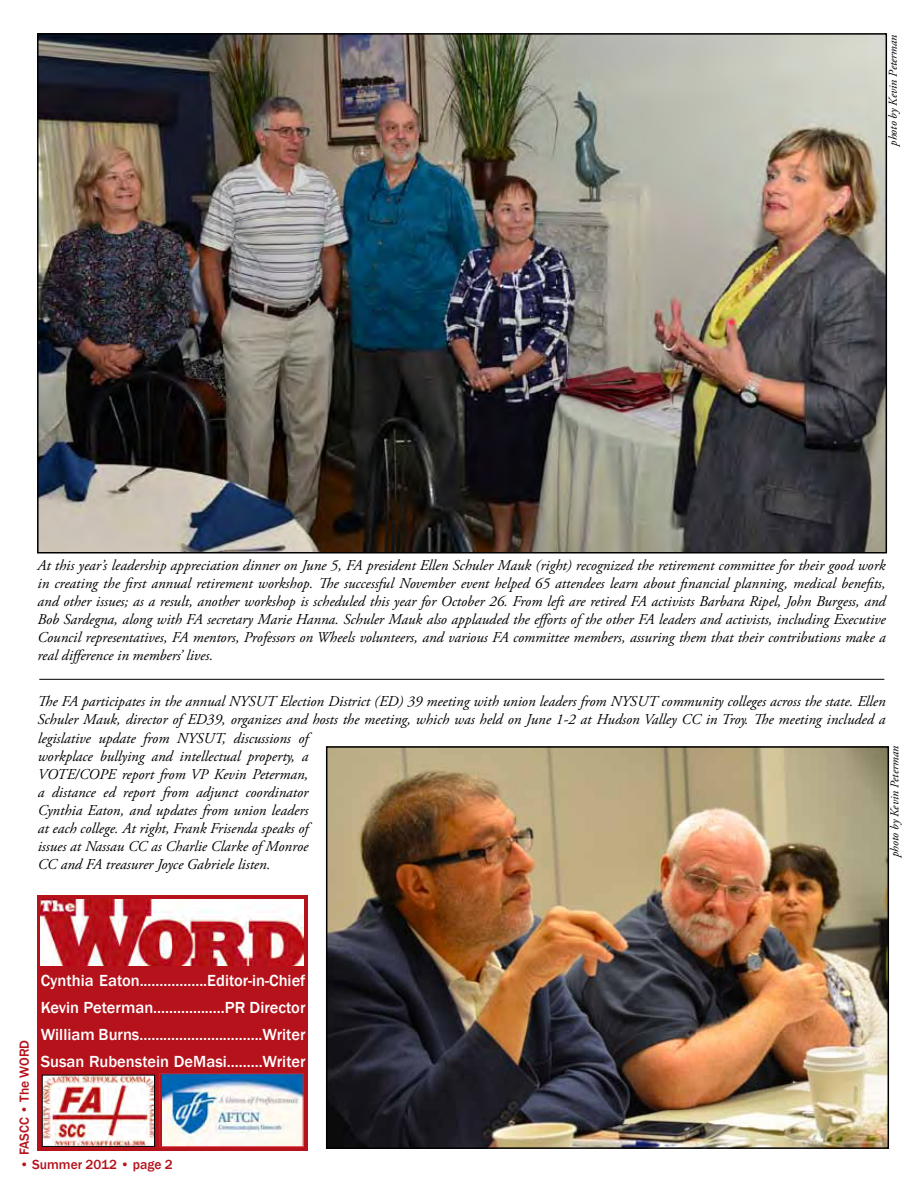
<style>
.page{position:relative;width:918px;height:1188px;background:#fff}
.page>*{position:absolute;margin:0;border:0;box-sizing:border-box;transform-origin:0 0}
.t1{font:500 16.5px/27px "Franklin Gothic";color:#fff;text-align:justify}
.t2{font:italic 15px/18px "Adobe Garamond Pro";color:#000;text-align:justify}
.t3{font:500 13.5px "Franklin Gothic";color:#b5121b}
.t4{font:italic 12px "Adobe Garamond Pro";color:#000}
</style>
<div class="page">
<div style="left:38px;top:895px;width:270px;height:255px;background:#b5121b"></div>
<img style="left:162px;top:1075px;width:139px;height:70px">
<div style="left:159px;top:1073px;width:144px;height:74px;border:1px solid #cf222d"></div>
<img style="left:40px;top:899px;width:264px;height:66px">
<img style="left:44px;top:1077px;width:109px;height:68px">
<div style="left:42px;top:1075px;width:113px;height:72px;border:1px solid #000"></div>
<img style="left:40px;top:36px;width:844px;height:515px">
<hr style="left:39px;top:679px;width:845px;height:1px;background:#000">
<img style="left:329px;top:749px;width:557px;height:397px">
<div style="left:326px;top:746px;width:563px;height:403px;border:2px solid #000"></div>
<p class="t4" style="left:886px;top:146px;width:113px;rotate:-90deg">photo by Kevin Peterman</p>
<p class="t2" style="left:38px;top:557px;width:850px">At this year’s leadership appreciation dinner on June 5, FA president Ellen Schuler Mauk (right) recognized the retirement committee for their good work in creating the first annual retirement workshop. The successful November event helped 65 attendees learn about financial planning, medical benefits, and other issues; as a result, another workshop is scheduled this year for October 26. From left are retired FA activists Barbara Ripel, John Burgess, and Bob Sardegna, along with FA secretary Marie Hanna. Schuler Mauk also applauded the efforts of the other FA leaders and activists, including Executive Council representatives, FA mentors, Professors on Wheels volunteers, and various FA committee members, assuring them that their contributions make a real difference in members’ lives.</p>
<p class="t2" style="left:38px;top:693px;width:850px;text-align:left">The FA participates in the annual NYSUT Election District (ED) 39 meeting with union leaders from NYSUT community colleges across the state. Ellen Schuler Mauk, director of ED39, organizes and hosts the meeting, which was held on June 1-2 at Hudson Valley CC in Troy. The meeting included a legislative update from NYSUT, discussions of<br>workplace bullying and intellectual property, a<br>VOTE/COPE report from VP Kevin Peterman,<br>a distance ed report from adjunct coordinator<br>Cynthia Eaton, and updates from union leaders<br>at each college. At right, Frank Frisenda speaks of<br>issues at Nassau CC as Charlie Clarke of Monroe<br>CC and FA treasurer Joyce Gabriele listen.</p>
<p class="t4" style="left:888px;top:857px;width:113px;rotate:-90deg">photo by Kevin Peterman</p>
<p class="t3" style="left:16px;top:1155px;width:117px;rotate:-90deg">FASCC • The WORD</p>
<p class="t1" style="left:41px;top:967px;width:266px">Cynthia Eaton.................Editor-in-Chief Kevin Peterman..................PR Director William Burns...............................Writer Susan Rubenstein DeMasi.........Writer</p>
<p class="t3" style="left:20px;top:1156px;width:154px">• Summer 2012 • page 2</p>
</div>
